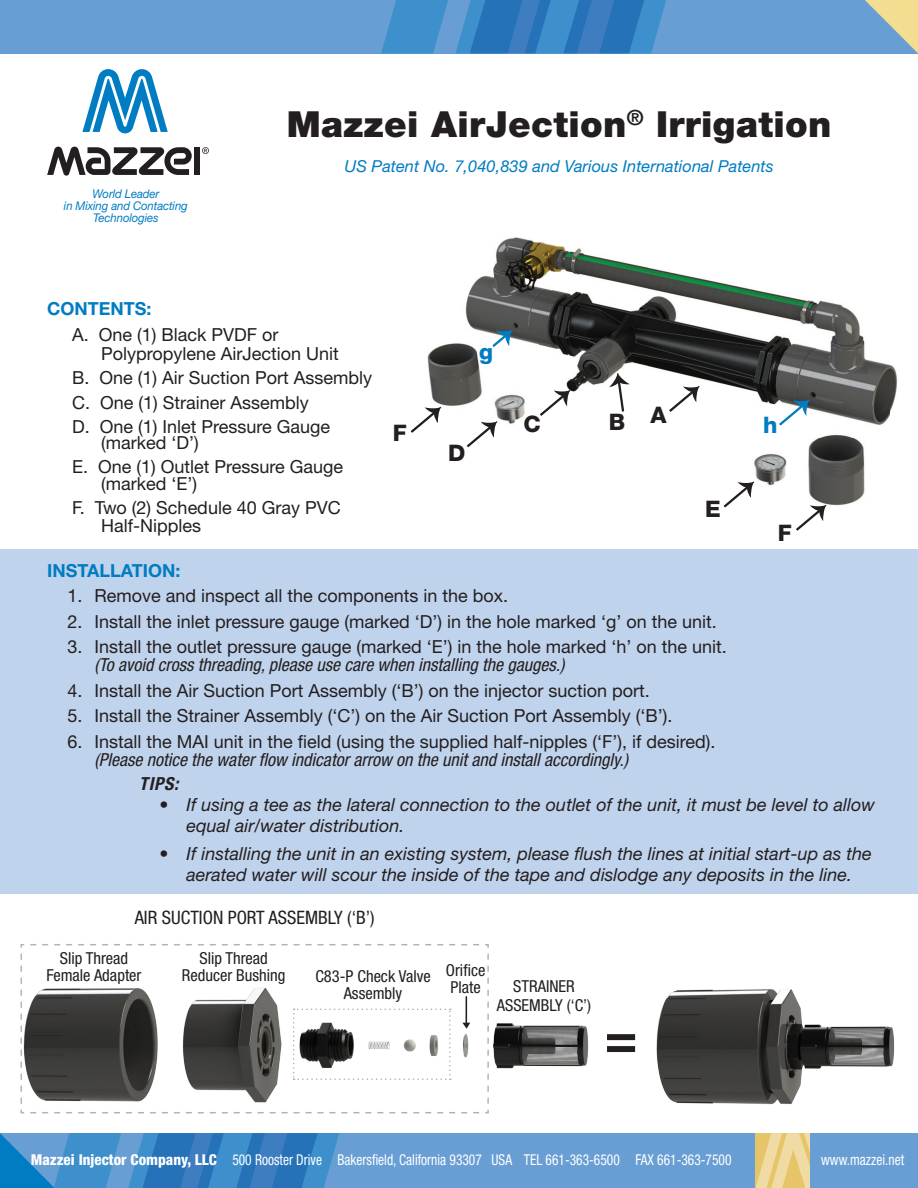
<style>
.page{position:relative;width:918px;height:1188px;background:#fff}
.page>*{position:absolute;margin:0;border:0;box-sizing:border-box;transform-origin:0 0}
.Body_1{font:700 55.65px "Helvetica Neue LT Std";color:#231f20}
.Body_1-2{font:900 36px "Helvetica Neue LT Std";letter-spacing:.01em;color:#231f20}
.t1{font:800 22.8px "Helvetica Neue LT Std";color:#231f20}
.t2{font:800 22.8px "Helvetica Neue LT Std";color:#007cc2}
.Body_1-3{font:condensed 18.6px "Helvetica Neue LT Std";color:#231f20}
.Body_1-4{font:18px/16.5px "Helvetica Neue LT Std";color:#231f20}
.Body_1-5{font:italic 18px/21px "Helvetica Neue LT Std";color:#231f20}
.Body_1-6{font:700 18px "Helvetica Neue LT Std";color:#007cc2}
.Body_1-7{font:italic 700 condensed 18px "Helvetica Neue LT Std";color:#231f20}
.Body_1-8{font:condensed 16.5px/17px "Helvetica Neue LT Std";color:#231f20;text-align:center}
.Body_1-9{font:italic 16.5px "Helvetica Neue LT Std";color:#007cc2}
.t3{font:condensed 15px "Helvetica Neue LT Std";color:#fff;scale:.9 1}
.t4{font:italic 12px "Helvetica Neue LT Std";letter-spacing:-.01em;color:#007cc2;scale:.95 1}
.s1{font-style:italic;font-stretch:condensed}
.s2{font-weight:800}
</style>
<div class="page">
<div style="left:0;top:0;width:918px;height:53px;background:#689ed4"></div>
<div style="left:0;top:1133px;width:918px;height:55px;background:#689ed4"></div>
<svg style="left:756px;top:1161px;width:54px;height:27px"></svg>
<svg style="left:381px;top:0;width:285px;height:53px;background:#3b85c4"></svg>
<svg style="left:865px;top:0;width:53px;height:53px"></svg>
<svg style="left:82px;top:69px;width:86px;height:64px"></svg>
<div style="left:194px;top:147px;width:6px;height:28px;background:#231f20"></div>
<svg style="left:47px;top:147px;width:145px;height:29px"></svg>
<svg style="left:202px;top:147px;width:7px;height:7px"></svg>
<div style="left:0;top:549px;width:918px;height:344px;background:#c0d3ec"></div>
<img style="left:0;top:893px;width:631px;height:295px">
<img style="left:557px;top:931px;width:338px;height:230px">
<svg style="left:20px;top:943px;width:470px;height:171px"></svg>
<img style="left:410px;top:237px;width:488px;height:271px">
<svg style="left:411px;top:407px;width:30px;height:26px"></svg>
<svg style="left:796px;top:505px;width:30px;height:26px"></svg>
<svg style="left:467px;top:422px;width:30px;height:25px"></svg>
<svg style="left:724px;top:482px;width:30px;height:25px"></svg>
<svg style="left:779px;top:400px;width:30px;height:26px"></svg>
<svg style="left:492px;top:330px;width:20px;height:17px"></svg>
<svg style="left:540px;top:390px;width:30px;height:26px"></svg>
<svg style="left:669px;top:386px;width:30px;height:26px"></svg>
<svg style="left:609px;top:373px;width:21px;height:38px"></svg>
<p class="t4" style="left:92px;top:186px;width:72px">World Leader</p>
<p class="t4" style="left:64px;top:198px;width:132px">in Mixing and Contacting</p>
<p class="t4" style="left:93px;top:210px;width:70px">Technologies</p>
<p class="Body_1-2" style="left:287px;top:103px;width:546px">Mazzei AirJection<sup>®</sup> Irrigation</p>
<p class="Body_1-9" style="left:344px;top:156px;width:431px">US Patent No. 7,040,839 and Various International Patents</p>
<p class="Body_1-6" style="left:47px;top:298px;width:106px">CONTENTS:</p>
<p class="Body_1-4" style="left:72px;top:326px;width:208px">A. One (1) Black PVDF or</p>
<p class="Body_1-4" style="left:101px;top:346px;width:239px">Polypropylene AirJection Unit</p>
<p class="Body_1-4" style="left:72px;top:370px;width:302px">B. One (1) Air Suction Port Assembly</p>
<p class="Body_1-4" style="left:72px;top:394px;width:238px">C. One (1) Strainer Assembly</p>
<p class="Body_1-4" style="left:101px;top:418px;width:231px;text-indent:-29px">D. One (1) Inlet Pressure Gauge (marked ‘D’)</p>
<p class="Body_1-4" style="left:101px;top:458px;width:244px;text-indent:-29px">E. One (1) Outlet Pressure Gauge (marked ‘E’)</p>
<p class="Body_1-4" style="left:72px;top:499px;width:270px">F. Two (2) Schedule 40 Gray PVC</p>
<p class="Body_1-4" style="left:101px;top:517px;width:101px">Half-Nipples</p>
<p class="t1" style="left:393px;top:419px;width:15px">F</p>
<p class="t2" style="left:479px;top:338px;width:15px">g</p>
<p class="t1" style="left:448px;top:439px;width:19px">D</p>
<p class="t1" style="left:524px;top:410px;width:19px">C</p>
<p class="t1" style="left:609px;top:405px;width:59px">B A</p>
<p class="t1" style="left:705px;top:495px;width:17px">E</p>
<p class="t2" style="left:763px;top:412px;width:16px">h</p>
<p class="t1" style="left:778px;top:519px;width:15px">F</p>
<p class="Body_1-6" style="left:47px;top:559px;width:135px">INSTALLATION:</p>
<p class="Body_1-4" style="left:67px;top:587px;width:442px">1. Remove and inspect all the components in the box.</p>
<p class="Body_1-4" style="left:67px;top:613px;width:651px">2. Install the inlet pressure gauge (marked ‘D’) in the hole marked ‘g’ on the unit.</p>
<p class="Body_1-4" style="left:94px;top:638px;width:634px;line-height:18px;text-indent:-27px">3. Install the outlet pressure gauge (marked ‘E’) in the hole marked ‘h’ on the unit. <span class="s1">(To avoid cross threading, please use care when installing the gauges.)</span></p>
<p class="Body_1-4" style="left:67px;top:682px;width:584px">4. Install the Air Suction Port Assembly (‘B’) on the injector suction port.</p>
<p class="Body_1-4" style="left:67px;top:707px;width:607px">5. Install the Strainer Assembly (‘C’) on the Air Suction Port Assembly (‘B’).</p>
<p class="Body_1-4" style="left:94px;top:732px;width:623px;line-height:18px;text-indent:-27px">6. Install the MAI unit in the field (using the supplied half-nipples (‘F’), if desired). <span class="s1">(Please notice the water flow indicator arrow on the unit and install accordingly.)</span></p>
<p class="Body_1-7" style="left:139px;top:772px;width:41px">TIPS:</p>
<p class="Body_1-5" style="left:187px;top:794px;width:690px;text-indent:-27px">• If using a tee as the lateral connection to the outlet of the unit, it must be level to allow equal air/water distribution.</p>
<p class="Body_1-5" style="left:160px;top:843px;width:714px;text-align:center">• If installing the unit in an existing system, please flush the lines at initial start-up as the aerated water will scour the inside of the tape and dislodge any deposits in the line.</p>
<p class="Body_1-3" style="left:135px;top:906px;width:242px">AIR SUCTION PORT ASSEMBLY (‘B’)</p>
<p class="Body_1-8" style="left:200px;top:949px;width:70px">Slip Thread</p>
<p class="Body_1-8" style="left:182px;top:966px;width:105px">Reducer Bushing</p>
<p class="Body_1-8" style="left:46px;top:949px;width:97px">Slip Thread<br>Female Adapter</p>
<p class="Body_1-8" style="left:446px;top:961px;width:41px">Orifice</p>
<p class="Body_1-8" style="left:450px;top:978px;width:32px">Plate</p>
<p class="Body_1-8" style="left:513px;top:978px;width:63px">STRAINER</p>
<p class="Body_1-8" style="left:497px;top:996px;width:96px">ASSEMBLY (‘C’)</p>
<p class="Body_1-8" style="left:315px;top:967px;width:117px">C83-P Check Valve<br>Assembly</p>
<p class="Body_1" style="left:604px;top:1003px;width:35px">=</p>
<p class="t3" style="left:31px;top:1151px;width:780px"><span class="s2">Mazzei Injector Company, LLC</span> 500 Rooster Drive Bakersfield, California 93307 USA TEL 661-363-6500 FAX 661-363-7500</p>
<p class="t3" style="left:821px;top:1151px;width:94px">www.mazzei.net</p>
</div>
